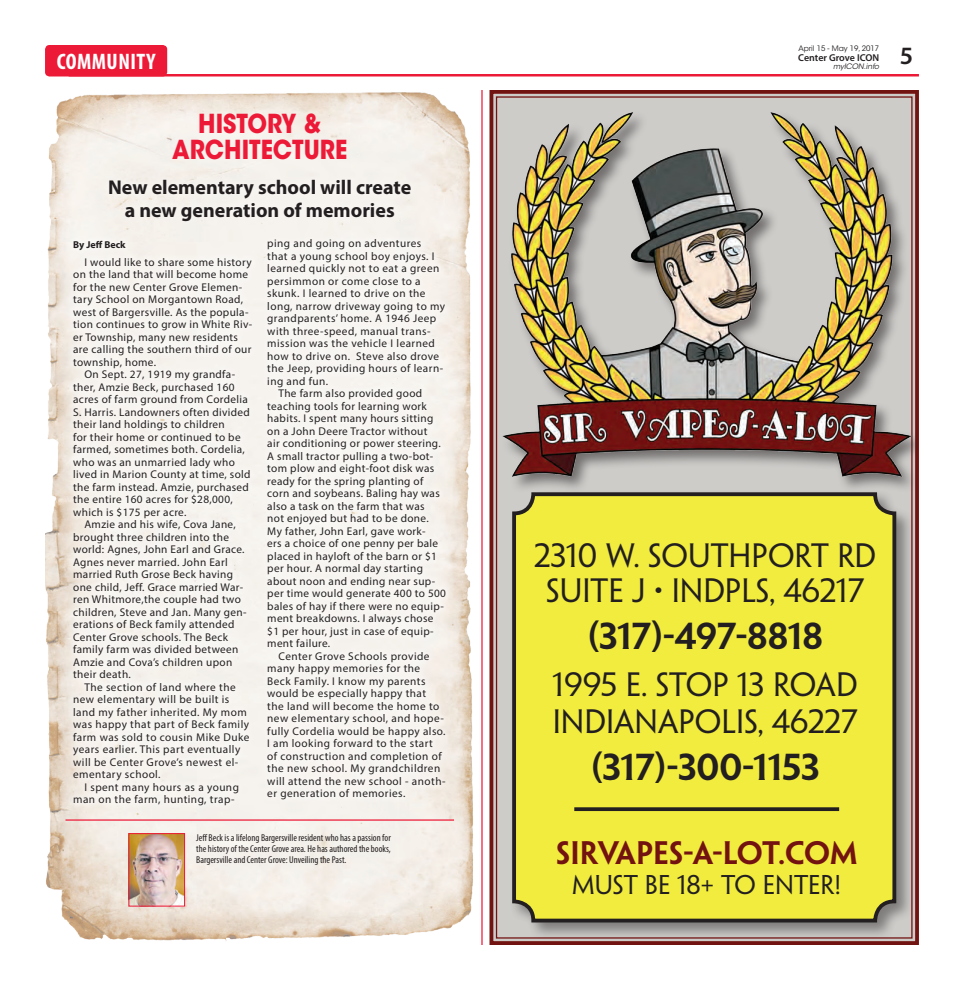
<style>
.page{position:relative;width:964px;height:990px;background:#fff}
.page>*{position:absolute;margin:0;border:0;box-sizing:border-box;transform-origin:0 0}
.t1{font:600 33.62px "Penumbra Flare Std";color:#231f20}
.t2{font:30.25px/35.4px "Penumbra Flare Std";color:#231f20;text-align:center}
.t3{font:600 29.25px "Penumbra Flare Std";color:#731311}
.Body_Copy{font:700 26px "ITC Avant Garde Std";color:#ed1a37;scale:.89 1}
.t4{font:600 25px "Myriad Pro";color:#231f20}
.t5{font:24.38px "Penumbra Flare Std";color:#231f20}
.Briefs_Copy{font:700 condensed 22.5px "Myriad Pro";letter-spacing:.02em;color:#fff}
.Headline_-_14pt{font:700 20px/22.5px "Myriad Pro";color:#231f20;text-align:center}
.Body_Copy-2{font:11.25px/12.5px "Myriad Pro";letter-spacing:.03em;color:#231f20}
.Signature{font:condensed 10px/11.2px "Myriad Pro";color:#231f20;text-align:justify}
.t6{font:600 10px "Myriad Pro";letter-spacing:-.005em;color:#231f20}
.Byline_for_Article{font:700 10px "Myriad Pro";color:#231f20}
.t7{font:7.5px "ITC Avant Garde Std";color:#231f20}
.t8{font:italic 7.5px "ITC Avant Garde Std";color:#231f20}
</style>
<div class="page">
<img style="left:45px;top:92px;width:428px;height:849px">
<div style="left:66px;top:232px;width:387px;height:581px;background:#fff;opacity:.75"></div>
<hr style="left:65px;top:819px;width:389px;height:2px;background:#ed1a37">
<div style="left:101px;top:172px;width:317px;height:56px;background:#f6f2ee"></div>
<img style="left:130px;top:835px;width:53px;height:69px">
<div style="left:128px;top:833px;width:57px;height:73px;border:1px solid #ed1a37"></div>
<hr style="left:481px;top:90px;width:1px;height:855px;background:#ed1a37">
<hr style="left:69px;top:74px;width:849px;height:3px;background:#ed1a37">
<div style="left:45px;top:45px;width:122px;height:32px;background:#ed1a37;border-radius:4px"></div>
<svg style="left:489px;top:90px;width:429px;height:855px;background:#b89e9b"></svg>
<div style="left:509px;top:489px;width:405px;height:452px;background:#231f20;opacity:.46"></div>
<div style="left:514px;top:494px;width:379px;height:427px;background:#f1ec3e;border-radius:19px"></div>
<div style="left:512px;top:492px;width:383px;height:431px;border:4px solid #231f20;border-radius:19px"></div>
<div style="left:501px;top:110px;width:417px;height:383px;background:#231f20;opacity:.54"></div>
<img style="left:502px;top:112px;width:408px;height:365px">
<svg style="left:574px;top:807px;width:264px;height:4px"></svg>
<p class="Briefs_Copy" style="left:57px;top:48px;width:100px">COMMUNITY</p>
<p class="Body_Copy" style="left:198px;top:106px;width:140px">HISTORY &amp;</p>
<p class="Body_Copy" style="left:172px;top:133px;width:198px">ARCHITECTURE</p>
<p class="Headline_-_14pt" style="left:108px;top:175px;width:304px">New elementary school will create a new generation of memories</p>
<p class="Byline_for_Article" style="left:73px;top:238px;width:54px">By Jeff Beck</p>
<p class="Body_Copy-2" style="left:73px;top:255px;width:180px;text-indent:11px">I would like to share some history on the land that will become home for the new Center Grove Elemen&shy;tary School on Morgantown Road, west of Bargersville. As the popula&shy;tion continues to grow in White Riv&shy;er Township, many new residents are calling the southern third of our township, home.</p>
<p class="Body_Copy-2" style="left:73px;top:368px;width:179px;text-indent:11px">On Sept. 27, 1919 my grandfa&shy;ther, Amzie Beck, purchased 160 acres of farm ground from Cordelia<br>S. Harris. Landowners often divided their land holdings to children<br>for their home or continued to be farmed, sometimes both. Cordelia, who was an unmarried lady who lived in Marion County at time, sold the farm instead. Amzie, purchased the entire 160 acres for $28,000, which is $175 per acre.</p>
<p class="Body_Copy-2" style="left:73px;top:518px;width:175px;text-indent:11px">Amzie and his wife, Cova Jane, brought three children into the world: Agnes, John Earl and Grace.<br>Agnes never married. John Earl married Ruth Grose Beck having one child, Jeff. Grace married War&shy;ren Whitmore,the couple had two children, Steve and Jan. Many gen&shy;erations of Beck family attended<br>Center Grove schools. The Beck family farm was divided between<br>Amzie and Cova’s children upon their death.</p>
<p class="Body_Copy-2" style="left:73px;top:680px;width:178px;text-indent:11px">The section of land where the new elementary will be built is land my father inherited. My mom was happy that part of Beck family farm was sold to cousin Mike Duke years earlier. This part eventually will be Center Grove’s newest el&shy;ementary school.</p>
<p class="Body_Copy-2" style="left:73px;top:780px;width:167px;text-indent:11px">I spent many hours as a young man on the farm, hunting, trap-</p>
<p class="Body_Copy-2" style="left:267px;top:237px;width:179px">ping and going on adventures<br>that a young school boy enjoys. I learned quickly not to eat a green persimmon or come close to a skunk. I learned to drive on the long, narrow driveway going to my grandparents’ home. A 1946 Jeep with three-speed, manual trans&shy;mission was the vehicle I learned how to drive on. Steve also drove the Jeep, providing hours of learn&shy;ing and fun.</p>
<p class="Body_Copy-2" style="left:267px;top:387px;width:180px;text-indent:11px">The farm also provided good teaching tools for learning work habits. I spent many hours sitting on a John Deere Tractor without<br>air conditioning or power steering.<br>A small tractor pulling a two-bot&shy;tom plow and eight-foot disk was ready for the spring planting of corn and soybeans. Baling hay was also a task on the farm that was<br>not enjoyed but had to be done.<br>My father, John Earl, gave work-<br>ers a choice of one penny per bale placed in hayloft of the barn or $1 per hour. A normal day starting about noon and ending near sup&shy;per time would generate 400 to 500 bales of hay if there were no equip&shy;ment breakdowns. I always chose $1 per hour, just in case of equip&shy;ment failure.</p>
<p class="Body_Copy-2" style="left:267px;top:650px;width:180px;text-indent:11px">Center Grove Schools provide many happy memories for the<br>Beck Family. I know my parents would be especially happy that<br>the land will become the home to new elementary school, and hope&shy;fully Cordelia would be happy also.<br>I am looking forward to the start<br>of construction and completion of the new school. My grandchildren will attend the new school - anoth&shy;er generation of memories.</p>
<p class="Signature" style="left:196px;top:832px;width:196px">Jeff Beck is a lifelong Bargersville resident who has a passion for the history of the Center Grove area. He has authored the books, Bargersville and Center Grove: Unveiling the Past.</p>
<p class="t7" style="left:798px;top:43px;width:82px">April 15 - May 19, 2017</p>
<p class="t6" style="left:798px;top:51px;width:82px">Center Grove ICON</p>
<p class="t8" style="left:832px;top:62px;width:47px">myICON.info</p>
<h3 class="t4" style="left:899px;top:39px;width:15px">5</h3>
<p class="t2" style="left:534px;top:538px;width:343px">2310 W. SOUTHPORT RD<br>SUITE J • INDPLS, 46217</p>
<p class="t1" style="left:587px;top:615px;width:237px">(317)-497-8818</p>
<p class="t2" style="left:552px;top:667px;width:306px;line-height:37px;text-align:left">1995 E. STOP 13 ROAD<br>INDIANAPOLIS, 46227</p>
<p class="t1" style="left:590px;top:747px;width:230px">(317)-300-1153</p>
<p class="t3" style="left:556px;top:835px;width:302px">SIRVAPES-A-LOT.COM</p>
<p class="t5" style="left:572px;top:870px;width:270px">MUST BE 18+ TO ENTER!</p>
</div>
